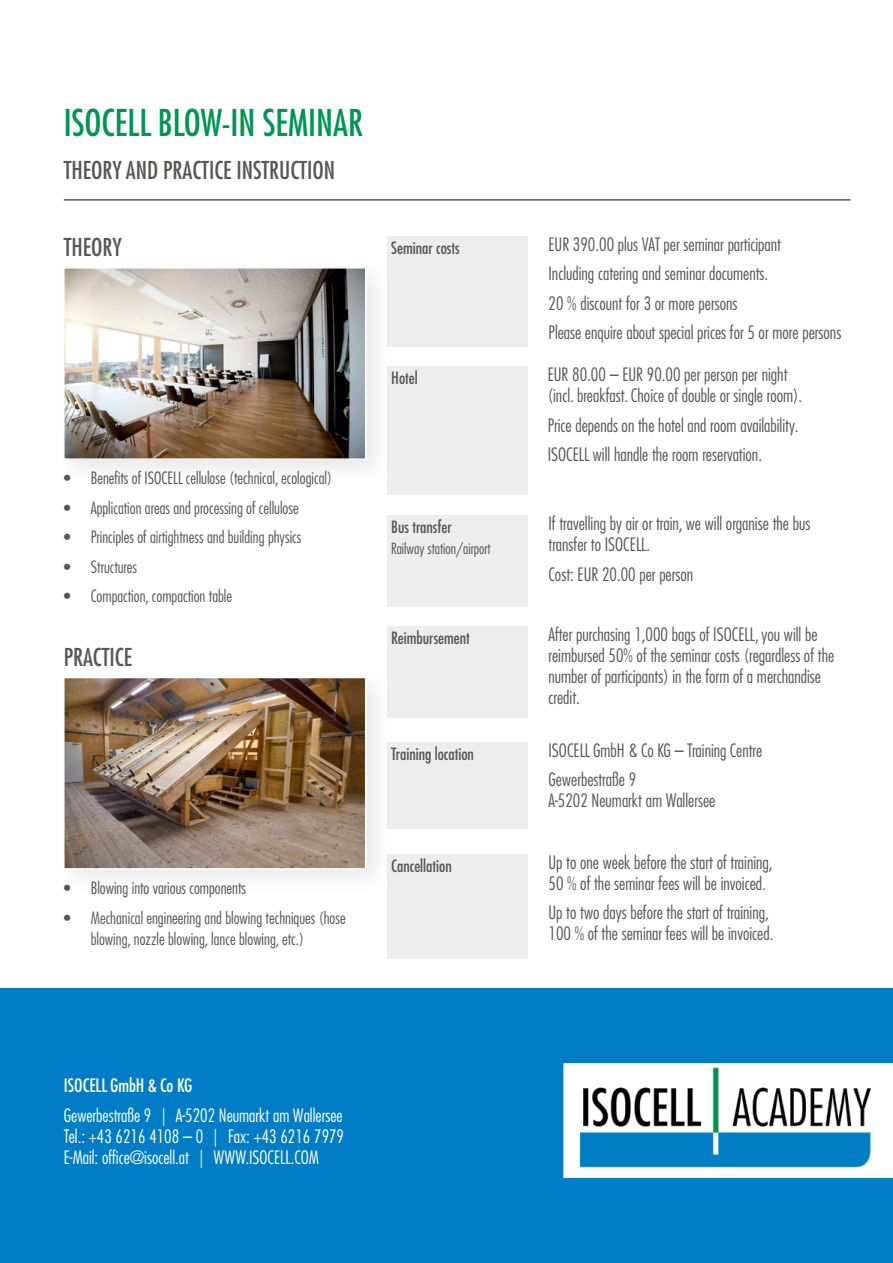
<style>
.page{position:relative;width:893px;height:1263px;background:#fff}
.page>*{position:absolute;margin:0;border:0;box-sizing:border-box;transform-origin:0 0}
.t1{font:500 condensed 36px "Futura LT Pro";color:#009652}
.t2{font:500 condensed 24px "Futura LT Pro";color:#575756}
.Fließtext{font:300 condensed 18px/21px "Futura LT Pro";color:#575756}
.Adresse_weiss{font:300 condensed 18px/21px "Futura LT Pro";color:#fff;text-align:justify}
.Adresse_weiss-2{font:500 condensed 18px "Futura LT Pro";color:#fff}
.t3{font:300 condensed 16.5px/21px "Futura LT Pro";color:#575756}
.Fließtext-2{font:500 condensed 16.5px "Futura LT Pro";color:#575756}
.Fließtext-3{font:300 condensed 15px "Futura LT Pro";color:#575756}
</style>
<div class="page">
<div style="left:0;top:989px;width:893px;height:274px;background:#007dc6"></div>
<div style="left:563px;top:1063px;width:330px;height:115px;background:#fff"></div>
<img style="left:580px;top:1063px;width:291px;height:115px">
<hr style="left:64px;top:199px;width:786px;height:2px;background:#575756">
<div style="left:387px;top:236px;width:140px;height:110px;background:#ededed"></div>
<div style="left:387px;top:366px;width:140px;height:129px;background:#ededed"></div>
<div style="left:387px;top:515px;width:140px;height:92px;background:#ededed"></div>
<div style="left:387px;top:626px;width:140px;height:92px;background:#ededed"></div>
<div style="left:387px;top:742px;width:140px;height:87px;background:#ededed"></div>
<div style="left:387px;top:854px;width:140px;height:104px;background:#ededed"></div>
<div style="left:53px;top:257px;width:341px;height:231px;background:#000;opacity:.09"></div>
<img style="left:66px;top:270px;width:297px;height:187px">
<div style="left:63px;top:267px;width:303px;height:193px;border:2px solid #fff"></div>
<div style="left:53px;top:667px;width:341px;height:231px;background:#000;opacity:.09"></div>
<img style="left:66px;top:680px;width:297px;height:187px">
<div style="left:63px;top:677px;width:303px;height:193px;border:2px solid #fff"></div>
<h1 class="t1" style="left:64px;top:98px;width:301px">ISOCELL BLOW-IN SEMINAR</h1>
<h2 class="t2" style="left:64px;top:153px;width:273px">THEORY AND PRACTICE INSTRUCTION</h2>
<h2 class="t2" style="left:64px;top:230px;width:60px">THEORY</h2>
<p class="Fließtext-2" style="left:391px;top:236px;width:70px">Seminar costs</p>
<p class="t3" style="left:64px;top:467px;width:270px">• Benefits of ISOCELL cellulose (technical, ecological)</p>
<p class="t3" style="left:64px;top:497px;width:236px">• Application areas and processing of cellulose</p>
<p class="t3" style="left:64px;top:526px;width:239px">• Principles of airtightness and building physics</p>
<p class="t3" style="left:64px;top:556px;width:75px">• Structures</p>
<p class="t3" style="left:64px;top:585px;width:170px">• Compaction, compaction table</p>
<h2 class="t2" style="left:64px;top:640px;width:70px">PRACTICE</h2>
<p class="t3" style="left:64px;top:877px;width:184px">• Blowing into various components</p>
<p class="t3" style="left:91px;top:907px;width:256px;text-indent:-27px">• Mechanical engineering and blowing techniques (hose blowing, nozzle blowing, lance blowing, etc.)</p>
<p class="Fließtext-2" style="left:391px;top:367px;width:28px">Hotel</p>
<p class="Fließtext-2" style="left:391px;top:516px;width:62px">Bus transfer</p>
<p class="Fließtext-3" style="left:391px;top:539px;width:101px">Railway station/airport</p>
<p class="Fließtext-2" style="left:391px;top:627px;width:80px">Reimbursement</p>
<p class="Fließtext-2" style="left:391px;top:742px;width:84px">Training location</p>
<p class="Fließtext-2" style="left:391px;top:854px;width:62px">Cancellation</p>
<p class="Adresse_weiss-2" style="left:64px;top:1073px;width:130px">ISOCELL GmbH &amp; Co KG</p>
<p class="Adresse_weiss" style="left:64px;top:1104px;width:282px">Gewerbestraße 9 | A-5202 Neumarkt am Wallersee Tel.: +43 6216 4108 – 0 | Fax: +43 6216 7979<br>E-Mail: office@isocell.at | WWW.ISOCELL.COM</p>
<p class="Fließtext" style="left:549px;top:234px;width:234px">EUR 390.00 plus VAT per seminar participant</p>
<p class="Fließtext" style="left:549px;top:263px;width:221px">Including catering and seminar documents.</p>
<p class="Fließtext" style="left:549px;top:293px;width:190px">20 % discount for 3 or more persons</p>
<p class="Fließtext" style="left:549px;top:322px;width:294px">Please enquire about special prices for 5 or more persons</p>
<p class="Fließtext" style="left:548px;top:364px;width:256px">EUR 80.00 – EUR 90.00 per person per night (incl. breakfast. Choice of double or single room).</p>
<p class="Fließtext" style="left:548px;top:415px;width:252px">Price depends on the hotel and room availability.</p>
<p class="Fließtext" style="left:548px;top:444px;width:216px">ISOCELL will handle the room reservation.</p>
<p class="Fließtext" style="left:549px;top:513px;width:263px">If travelling by air or train, we will organise the bus transfer to ISOCELL.</p>
<p class="Fließtext" style="left:549px;top:563px;width:146px">Cost: EUR 20.00 per person</p>
<p class="Fließtext" style="left:549px;top:624px;width:287px">After purchasing 1,000 bags of ISOCELL, you will be reimbursed 50% of the seminar costs (regardless of the number of participants) in the form of a merchandise credit.</p>
<p class="Fließtext" style="left:549px;top:740px;width:215px">ISOCELL GmbH &amp; Co KG – Training Centre</p>
<p class="Fließtext" style="left:549px;top:769px;width:168px">Gewerbestraße 9<br>A-5202 Neumarkt am Wallersee</p>
<p class="Fließtext" style="left:549px;top:851px;width:226px">Up to one week before the start of training,<br>50 % of the seminar fees will be invoiced.</p>
<p class="Fließtext" style="left:549px;top:902px;width:226px">Up to two days before the start of training,<br>100 % of the seminar fees will be invoiced.</p>
</div>
